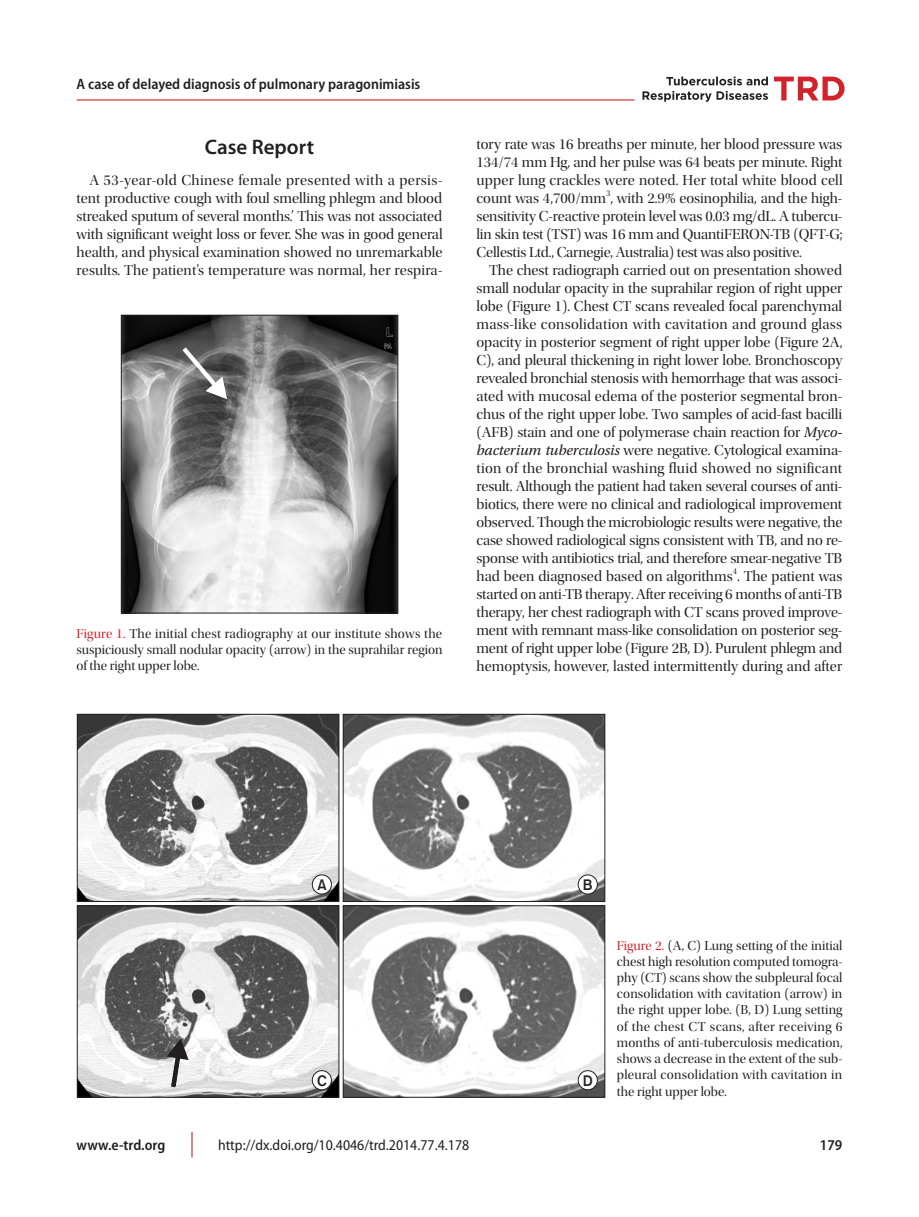
<style>
.page{position:relative;width:919px;height:1217px;background:#fff}
.page>*{position:absolute;margin:0;border:0;box-sizing:border-box;transform-origin:0 0}
.서론{font:600 21px "Myriad Pro";color:#231f20}
.본문{font:15px/18px "Utopia Std Disp";letter-spacing:.005em;color:#231f20;text-align:justify}
.쪽제목{font:600 semi-condensed 15px "Myriad Pro";color:#231f20}
.본문-저널명{font:semi-condensed 15px "Myriad Pro";color:#231f20}
.본문-온라인{font:600 semi-condensed 15px "Myriad Pro";color:#231f20}
.t1{font:15px "Gothic 725 BT Bold A";color:#231f20}
.본문-페이지번호{font:600 semi-condensed 15px "Myriad Pro";color:#231f20}
.그림제목{font:13.5px/16.2px "Utopia Std Disp";color:#231f20;text-align:justify}
.본문-2{font:8.7px "Utopia Std Disp";color:#231f20}
.s1{color:#d1232a}
.s2{font-family:"Utopia Std";font-style:italic}
</style>
<div class="page">
<svg style="left:774px;top:77px;width:70px;height:23px"></svg>
<svg style="left:642px;top:91px;width:125px;height:11px"></svg>
<svg style="left:666px;top:77px;width:101px;height:8px"></svg>
<hr style="left:77px;top:99px;width:557px;height:1px;background:#d1232a">
<svg style="left:191px;top:1131px;width:1px;height:26px"></svg>
<img style="left:123px;top:317px;width:273px;height:294px">
<div style="left:121px;top:315px;width:277px;height:298px;border:1px solid #231f20"></div>
<svg style="left:178px;top:343px;width:49px;height:56px;background:#7d7d7d"></svg>
<svg style="left:77px;top:713px;width:528px;height:384px"></svg>
<svg style="left:167px;top:1038px;width:21px;height:53px"></svg>
<div style="left:312px;top:874px;width:19px;height:19px;background:#fff;border-radius:50%"></div>
<div style="left:312px;top:874px;width:19px;height:20px;border:1px solid #231f20;border-radius:50%"></div>
<div style="left:578px;top:874px;width:19px;height:19px;background:#fff;border-radius:50%"></div>
<div style="left:578px;top:874px;width:19px;height:20px;border:1px solid #231f20;border-radius:50%"></div>
<div style="left:312px;top:1070px;width:19px;height:19px;background:#fff;border-radius:50%"></div>
<div style="left:312px;top:1070px;width:19px;height:19px;border:1px solid #231f20;border-radius:50%"></div>
<div style="left:578px;top:1070px;width:19px;height:19px;background:#fff;border-radius:50%"></div>
<div style="left:578px;top:1070px;width:19px;height:19px;border:1px solid #231f20;border-radius:50%"></div>
<p class="쪽제목" style="left:77px;top:75px;width:345px">A case of delayed diagnosis of pulmonary paragonimiasis</p>
<p class="서론" style="left:205px;top:133px;width:111px">Case Report</p>
<p class="본문" style="left:77px;top:171px;width:367px;text-indent:13px">A 53-year-old Chinese female presented with a persis&shy;tent productive cough with foul smelling phlegm and blood streaked sputum of several months.’ This was not associated with significant weight loss or fever. She was in good general health, and physical examination showed no unremarkable results. The patient’s temperature was normal, her respira-</p>
<p class="그림제목" style="left:77px;top:625px;width:367px"><span class="s1">Figure 1.</span> The initial chest radiography at our institute shows the suspiciously small nodular opacity (arrow) in the suprahilar region of the right upper lobe.</p>
<p class="본문" style="left:476px;top:135px;width:367px">tory rate was 16 breaths per minute, her blood pressure was 134/74 mm Hg, and her pulse was 64 beats per minute. Right upper lung crackles were noted. Her total white blood cell count was 4,700/mm , with 2.9% eosinophilia, and the high-</p>
<p class="본문-2" style="left:606px;top:188px;width:6px">3</p>
<p class="본문" style="left:476px;top:207px;width:367px">sensitivity C-reactive protein level was 0.03 mg/dL. A tubercu&shy;lin skin test (TST) was 16 mm and QuantiFERON-TB (QFT-G; Cellestis Ltd., Carnegie, Australia) test was also positive.</p>
<p class="본문" style="left:476px;top:261px;width:367px;text-indent:13px">The chest radiograph carried out on presentation showed small nodular opacity in the suprahilar region of right upper lobe (Figure 1). Chest CT scans revealed focal parenchymal mass-like consolidation with cavitation and ground glass opacity in posterior segment of right upper lobe (Figure 2A, C), and pleural thickening in right lower lobe. Bronchoscopy revealed bronchial stenosis with hemorrhage that was associ&shy;ated with mucosal edema of the posterior segmental bron&shy;chus of the right upper lobe. Two samples of acid-fast bacilli (AFB) stain and one of polymerase chain reaction for <span class="s2">Myco&shy;bacterium tuberculosis</span> were negative. Cytological examina&shy;tion of the bronchial washing fluid showed no significant result. Although the patient had taken several courses of anti&shy;biotics, there were no clinical and radiological improvement observed. Though the microbiologic results were negative, the case showed radiological signs consistent with TB, and no re&shy;sponse with antibiotics trial, and therefore smear-negative TB had been diagnosed based on algorithms . The patient was</p>
<p class="본문-2" style="left:732px;top:566px;width:6px">4</p>
<p class="본문" style="left:476px;top:585px;width:367px">started on anti-TB therapy. After receiving 6 months of anti-TB therapy, her chest radiograph with CT scans proved improve&shy;ment with remnant mass-like consolidation on posterior seg&shy;ment of right upper lobe (Figure 2B, D). Purulent phlegm and hemoptysis, however, lasted intermittently during and after</p>
<p class="t1" style="left:317px;top:875px;width:11px">A</p>
<p class="t1" style="left:583px;top:875px;width:11px">B</p>
<p class="t1" style="left:317px;top:1071px;width:11px">C</p>
<p class="t1" style="left:583px;top:1071px;width:12px">D</p>
<p class="그림제목" style="left:617px;top:937px;width:227px"><span class="s1">Figure 2.</span> (A, C) Lung setting of the initial chest high resolution computed tomogra&shy;phy (CT) scans show the subpleural focal consolidation with cavitation (arrow) in the right upper lobe. (B, D) Lung setting of the chest CT scans, after receiving 6 months of anti-tuberculosis medication, shows a decrease in the extent of the sub&shy;pleural consolidation with cavitation in the right upper lobe.</p>
<p class="본문-온라인" style="left:77px;top:1134px;width:90px">www.e-trd.org</p>
<p class="본문-저널명" style="left:218px;top:1135px;width:253px">http://dx.doi.org/10.4046/trd.2014.77.4.178</p>
<p class="본문-페이지번호" style="left:819px;top:1134px;width:24px">179</p>
</div>
